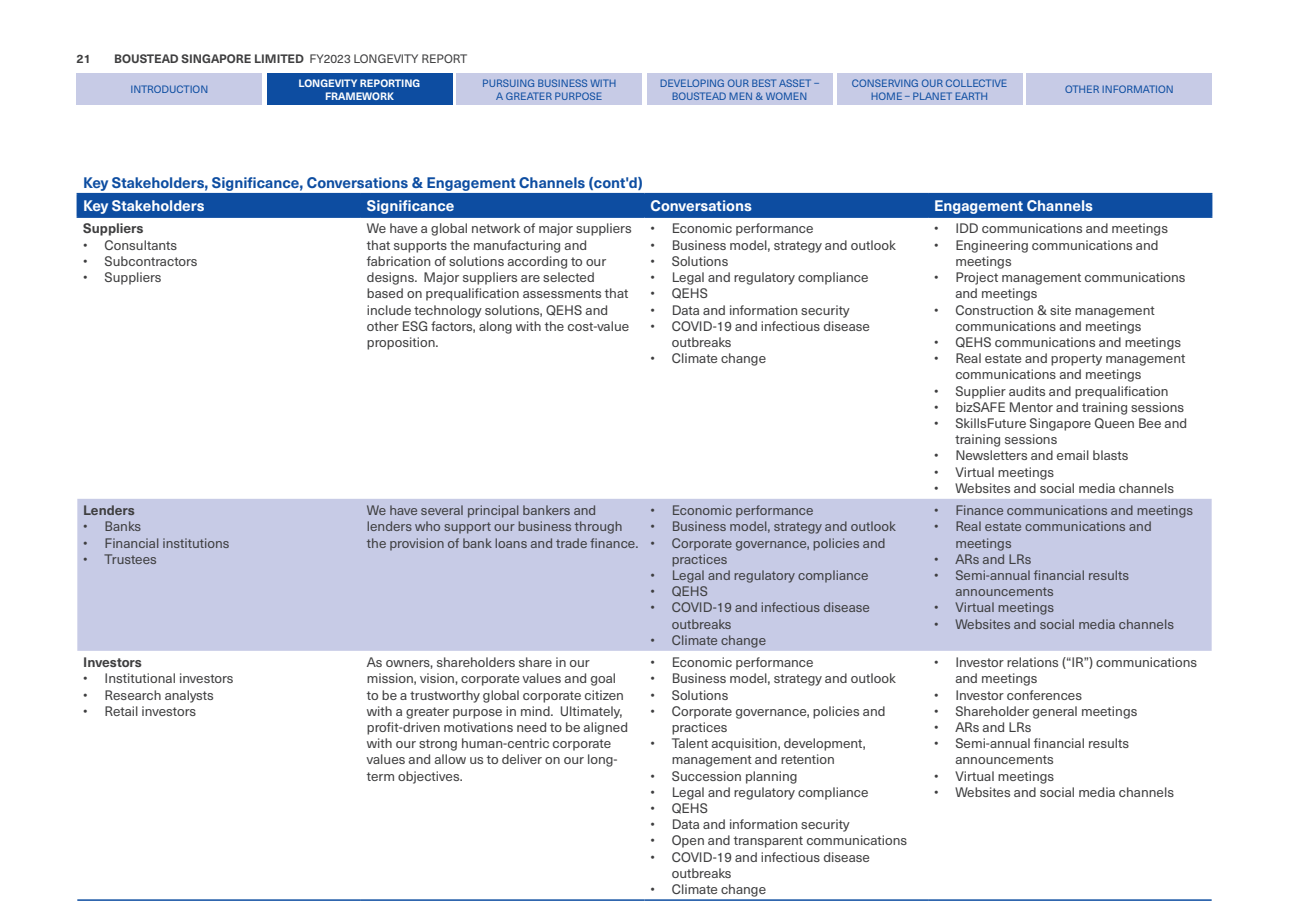
<style>
.page{position:relative;width:1289px;height:919px;background:#fff}
.page>*{position:absolute;margin:0;border:0;box-sizing:border-box;transform-origin:0 0}
.t1{font:700 15px "Neue Haas Unica W1 G";color:#0d4da1}
.t2{font:700 15px "Neue Haas Unica W1 G";color:#fff}
.t3{font:13.5px/16.2px "Neue Haas Unica W1 G";color:#3e3e3f}
.t4{font:700 13.5px "Neue Haas Unica W1 G";color:#3e3e3f}
.t5{font:700 12px "Neue Haas Unica W1 G";color:#3e3e3f}
.t6{font:10.5px/12.6px "Neue Haas Unica W1 G";color:#0d4da1;text-align:center}
.t7{font:700 10.5px "Neue Haas Unica W1 G";color:#fff}
.s1{font-weight:400}
</style>
<div class="page">
<div style="left:77px;top:74px;width:185px;height:31px;background:#c7cbe6"></div>
<div style="left:456px;top:74px;width:186px;height:31px;background:#c7cbe6"></div>
<div style="left:646px;top:74px;width:186px;height:31px;background:#c7cbe6"></div>
<div style="left:1026px;top:74px;width:186px;height:31px;background:#c7cbe6"></div>
<div style="left:836px;top:74px;width:186px;height:31px;background:#c7cbe6"></div>
<div style="left:267px;top:74px;width:185px;height:31px;background:#0d4da1"></div>
<div style="left:77px;top:499px;width:1134px;height:151px;background:#c7cbe6"></div>
<hr style="left:77px;top:899px;width:284px;height:1px;background:#0d4da1">
<hr style="left:361px;top:899px;width:283px;height:1px;background:#0d4da1">
<hr style="left:644px;top:899px;width:284px;height:1px;background:#0d4da1">
<hr style="left:928px;top:899px;width:283px;height:1px;background:#0d4da1">
<hr style="left:77px;top:193px;width:284px;height:1px;background:#0d4da1">
<hr style="left:361px;top:193px;width:283px;height:1px;background:#0d4da1">
<hr style="left:644px;top:193px;width:284px;height:1px;background:#0d4da1">
<hr style="left:928px;top:193px;width:284px;height:1px;background:#0d4da1">
<div style="left:77px;top:194px;width:1133px;height:22px;background:#0d4da1"></div>
<hr style="left:1210px;top:194px;width:2px;height:22px;background:#0d4da1">
<hr style="left:77px;top:216px;width:284px;height:2px;background:#0d4da1">
<hr style="left:361px;top:216px;width:283px;height:2px;background:#0d4da1">
<hr style="left:644px;top:216px;width:284px;height:2px;background:#0d4da1">
<hr style="left:928px;top:216px;width:284px;height:2px;background:#0d4da1">
<p class="t5" style="left:77px;top:50px;width:16px">21</p>
<p class="t5" style="left:114px;top:50px;width:354px">BOUSTEAD SINGAPORE LIMITED <span class="s1">FY2023 LONGEVITY REPORT</span></p>
<p class="t6" style="left:130px;top:83px;width:79px">INTRODUCTION</p>
<p class="t6" style="left:482px;top:76px;width:136px">PURSUING BUSINESS WITH<br>A GREATER PURPOSE</p>
<p class="t6" style="left:660px;top:76px;width:161px">DEVELOPING OUR BEST ASSET –<br>BOUSTEAD MEN &amp; WOMEN</p>
<p class="t6" style="left:851px;top:76px;width:157px">CONSERVING OUR COLLECTIVE<br>HOME – PLANET EARTH</p>
<p class="t7" style="left:298px;top:75px;width:123px">LONGEVITY REPORTING</p>
<p class="t7" style="left:325px;top:88px;width:70px">FRAMEWORK</p>
<p class="t6" style="left:1065px;top:83px;width:110px">OTHER INFORMATION</p>
<p class="t1" style="left:83px;top:171px;width:561px">Key Stakeholders, Significance, Conversations &amp; Engagement Channels (cont'd)</p>
<p class="t2" style="left:83px;top:194px;width:123px">Key Stakeholders</p>
<p class="t2" style="left:367px;top:194px;width:89px">Significance</p>
<p class="t2" style="left:650px;top:194px;width:103px">Conversations</p>
<p class="t2" style="left:934px;top:194px;width:160px">Engagement Channels</p>
<p class="t4" style="left:83px;top:218px;width:62px">Suppliers</p>
<p class="t3" style="left:83px;top:236px;width:95px">• Consultants</p>
<p class="t3" style="left:83px;top:252px;width:116px">• Subcontractors</p>
<p class="t3" style="left:83px;top:268px;width:80px">• Suppliers</p>
<p class="t3" style="left:367px;top:220px;width:266px">We have a global network of major suppliers that supports the manufacturing and fabrication of solutions according to our designs. Major suppliers are selected based on prequalification assessments that include technology solutions, QEHS and other ESG factors, along with the cost-value proposition.</p>
<p class="t3" style="left:650px;top:220px;width:165px">• Economic performance</p>
<p class="t3" style="left:934px;top:220px;width:235px">• IDD communications and meetings</p>
<p class="t3" style="left:955px;top:236px;width:205px;text-indent:-21px">• Engineering communications and meetings</p>
<p class="t3" style="left:955px;top:268px;width:232px;text-indent:-21px">• Project management communications and meetings</p>
<p class="t3" style="left:955px;top:301px;width:201px;text-indent:-21px">• Construction &amp; site management communications and meetings</p>
<p class="t3" style="left:934px;top:333px;width:248px">• QEHS communications and meetings</p>
<p class="t3" style="left:955px;top:349px;width:231px;text-indent:-21px">• Real estate and property management communications and meetings</p>
<p class="t3" style="left:934px;top:382px;width:236px">• Supplier audits and prequalification</p>
<p class="t3" style="left:934px;top:398px;width:251px">• bizSAFE Mentor and training sessions</p>
<p class="t3" style="left:955px;top:414px;width:233px;text-indent:-21px">• SkillsFuture Singapore Queen Bee and training sessions</p>
<p class="t3" style="left:934px;top:446px;width:196px">• Newsletters and email blasts</p>
<p class="t3" style="left:934px;top:463px;width:122px">• Virtual meetings</p>
<p class="t3" style="left:934px;top:479px;width:241px">• Websites and social media channels</p>
<p class="t3" style="left:650px;top:236px;width:247px">• Business model, strategy and outlook</p>
<p class="t3" style="left:650px;top:252px;width:79px">• Solutions</p>
<p class="t3" style="left:650px;top:268px;width:220px">• Legal and regulatory compliance</p>
<p class="t3" style="left:650px;top:284px;width:59px">• QEHS</p>
<p class="t3" style="left:650px;top:301px;width:201px">• Data and information security</p>
<p class="t3" style="left:671px;top:317px;width:200px;text-indent:-21px">• COVID-19 and infectious disease outbreaks</p>
<p class="t3" style="left:650px;top:349px;width:117px">• Climate change</p>
<p class="t4" style="left:83px;top:500px;width:53px">Lenders</p>
<p class="t3" style="left:83px;top:517px;width:59px">• Banks</p>
<p class="t3" style="left:83px;top:534px;width:148px">• Financial institutions</p>
<p class="t3" style="left:83px;top:550px;width:75px">• Trustees</p>
<p class="t4" style="left:83px;top:652px;width:60px">Investors</p>
<p class="t3" style="left:83px;top:669px;width:152px">• Institutional investors</p>
<p class="t3" style="left:83px;top:686px;width:132px">• Research analysts</p>
<p class="t3" style="left:83px;top:702px;width:114px">• Retail investors</p>
<p class="t3" style="left:367px;top:501px;width:273px">We have several principal bankers and lenders who support our business through the provision of bank loans and trade finance.</p>
<p class="t3" style="left:650px;top:501px;width:165px">• Economic performance</p>
<p class="t3" style="left:650px;top:517px;width:247px">• Business model, strategy and outlook</p>
<p class="t3" style="left:671px;top:534px;width:215px;text-indent:-21px">• Corporate governance, policies and practices</p>
<p class="t3" style="left:650px;top:566px;width:220px">• Legal and regulatory compliance</p>
<p class="t3" style="left:650px;top:582px;width:59px">• QEHS</p>
<p class="t3" style="left:671px;top:598px;width:200px;text-indent:-21px">• COVID-19 and infectious disease outbreaks</p>
<p class="t3" style="left:650px;top:631px;width:117px">• Climate change</p>
<p class="t3" style="left:367px;top:653px;width:263px">As owners, shareholders share in our mission, vision, corporate values and goal to be a trustworthy global corporate citizen with a greater purpose in mind. Ultimately, profit-driven motivations need to be aligned with our strong human-centric corporate values and allow us to deliver on our long&shy;term objectives.</p>
<p class="t3" style="left:650px;top:653px;width:165px">• Economic performance</p>
<p class="t3" style="left:650px;top:669px;width:247px">• Business model, strategy and outlook</p>
<p class="t3" style="left:650px;top:686px;width:79px">• Solutions</p>
<p class="t3" style="left:671px;top:702px;width:215px;text-indent:-21px">• Corporate governance, policies and practices</p>
<p class="t3" style="left:671px;top:734px;width:195px;text-indent:-21px">• Talent acquisition, development, management and retention</p>
<p class="t3" style="left:650px;top:767px;width:149px">• Succession planning</p>
<p class="t3" style="left:650px;top:783px;width:220px">• Legal and regulatory compliance</p>
<p class="t3" style="left:650px;top:799px;width:59px">• QEHS</p>
<p class="t3" style="left:650px;top:815px;width:201px">• Data and information security</p>
<p class="t3" style="left:650px;top:831px;width:258px">• Open and transparent communications</p>
<p class="t3" style="left:671px;top:848px;width:200px;text-indent:-21px">• COVID-19 and infectious disease outbreaks</p>
<p class="t3" style="left:650px;top:880px;width:117px">• Climate change</p>
<p class="t3" style="left:934px;top:501px;width:260px">• Finance communications and meetings</p>
<p class="t3" style="left:955px;top:517px;width:198px;text-indent:-21px">• Real estate communications and meetings</p>
<p class="t3" style="left:934px;top:550px;width:99px">• ARs and LRs</p>
<p class="t3" style="left:955px;top:566px;width:175px;text-indent:-21px">• Semi-annual financial results announcements</p>
<p class="t3" style="left:934px;top:598px;width:122px">• Virtual meetings</p>
<p class="t3" style="left:934px;top:615px;width:241px">• Websites and social media channels</p>
<p class="t3" style="left:955px;top:653px;width:243px;text-indent:-21px">• Investor relations (“IR”) communications and meetings</p>
<p class="t3" style="left:934px;top:686px;width:149px">• Investor conferences</p>
<p class="t3" style="left:934px;top:702px;width:205px">• Shareholder general meetings</p>
<p class="t3" style="left:934px;top:718px;width:99px">• ARs and LRs</p>
<p class="t3" style="left:955px;top:734px;width:175px;text-indent:-21px">• Semi-annual financial results announcements</p>
<p class="t3" style="left:934px;top:767px;width:122px">• Virtual meetings</p>
<p class="t3" style="left:934px;top:783px;width:241px">• Websites and social media channels</p>
</div>
